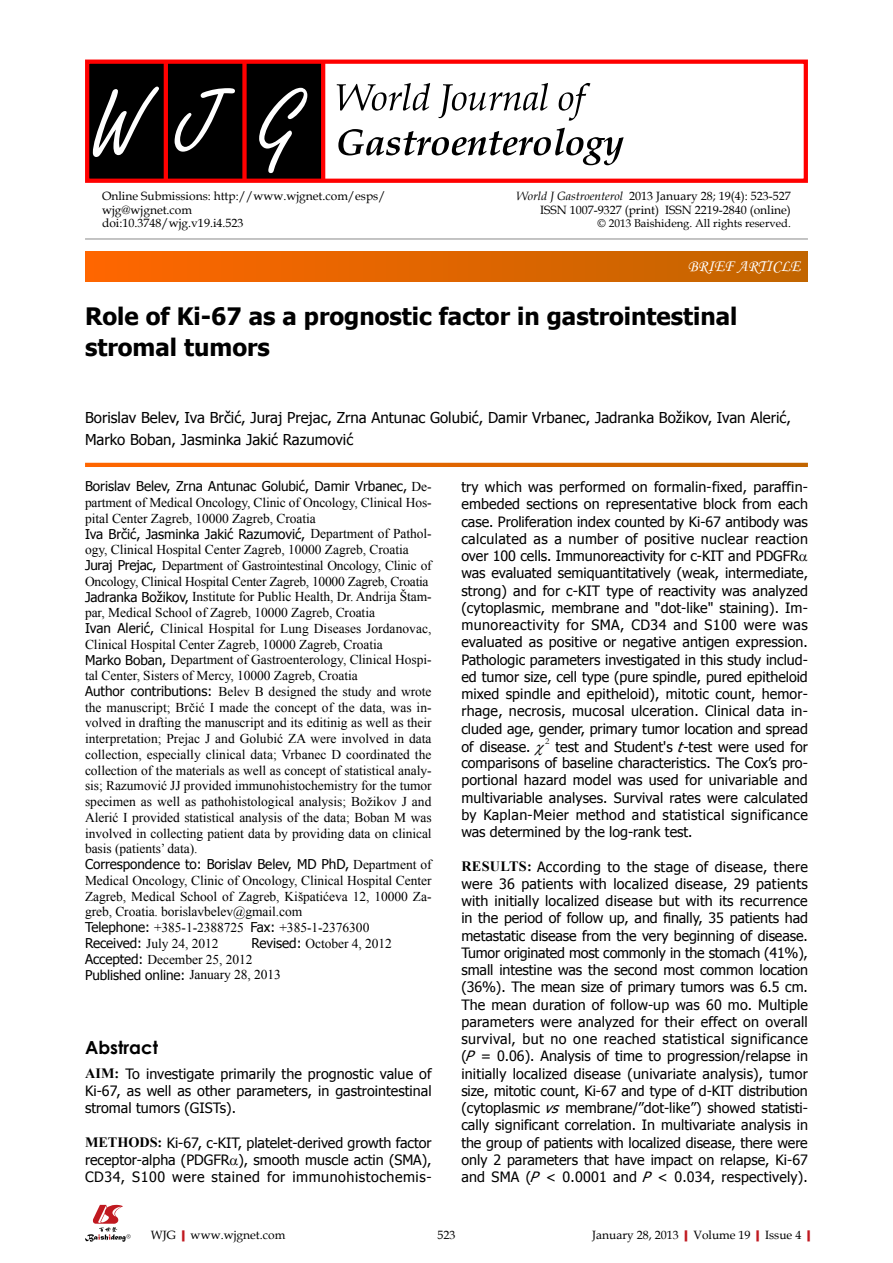
<style>
.page{position:relative;width:893px;height:1263px;background:#fff}
.page>*{position:absolute;margin:0;border:0;box-sizing:border-box;transform-origin:0 0}
.t1{font:700 24px/31.5px "Tahoma";color:#000}
.t2{font:700 18px "Century Gothic";color:#000}
.t3{font:16.5px "Monotype Corsiva";color:#fff}
.t4{font:15px/22.5px "Tahoma";color:#000}
.t5{font:14.25px/17.2px "Tahoma";letter-spacing:.005em;color:#000;text-align:justify}
.t6{font:13.5px/15.8px "Times New Roman";letter-spacing:-.005em;color:#000}
.t7{font:13.5px "Tahoma";letter-spacing:-.005em;color:#000}
.t8{font:12px/13.5px "Book Antiqua";color:#000;text-align:right}
.t9{font:11.25px "Book Antiqua";color:#000}
.t10{font:9.15px "Garamond";color:#000}
.s1{font-style:italic}
.s2{font-family:"Times New Roman"}
.s3{font-family:"Tahoma"}
.s4{font-family:"Times New Roman";font-weight:700}
.s5{font-weight:700;color:#c01920}
</style>
<div class="page">
<div style="left:85px;top:252px;width:723px;height:29px;background:linear-gradient(to right,#f60,#c16500)"></div>
<hr style="left:85px;top:239px;width:723px;height:1px;background:#898989">
<div style="left:87px;top:61px;width:236px;height:121px;background:#000"></div>
<hr style="left:164px;top:61px;width:4px;height:121px;background:#f00">
<div style="left:242px;top:61px;width:5px;height:121px;background:#f00"></div>
<hr style="left:321px;top:61px;width:4px;height:121px;background:#f00">
<div style="left:85px;top:60px;width:723px;height:123px;border:4px solid #f00"></div>
<svg style="left:259px;top:88px;width:48px;height:85px"></svg>
<svg style="left:175px;top:88px;width:60px;height:64px"></svg>
<svg style="left:93px;top:87px;width:66px;height:70px"></svg>
<svg style="left:337px;top:83px;width:253px;height:38px"></svg>
<svg style="left:338px;top:128px;width:286px;height:37px"></svg>
<svg style="left:85px;top:463px;width:723px;height:4px;background:#e06500"></svg>
<svg style="left:85px;top:1205px;width:46px;height:37px"></svg>
<p class="t8" style="left:102px;top:189px;width:285px;text-align:left">Online Submissions: http://www.wjgnet.com/esps/ wjg@wjgnet.com<br>doi:10.3748/wjg.v19.i4.523</p>
<p class="t8" style="left:517px;top:189px;width:276px"><span class="s1">World J Gastroenterol</span> 2013 January 28; 19(4): 523-527<br>ISSN 1007-9327 (print) ISSN 2219-2840 (online)</p>
<p class="t9" style="left:598px;top:215px;width:195px">© 2013 Baishideng. All rights reserved.</p>
<p class="t3" style="left:688px;top:256px;width:114px">BRIEF ARTICLE</p>
<h1 class="t1" style="left:85px;top:298px;width:654px">Role of Ki-67 as a prognostic factor in gastrointestinal stromal tumors</h1>
<p class="t4" style="left:85px;top:405px;width:707px">Borislav Belev, Iva Brčić, Juraj Prejac, Zrna Antunac Golubić, Damir Vrbanec, Jadranka Božikov, Ivan Alerić,<br>Marko Boban, Jasminka Jakić Razumović</p>
<p class="t7" style="left:85px;top:477px;width:348px">Borislav Belev, Zrna Antunac Golubić, Damir Vrbanec, <span class="s2">De-</span></p>
<p class="t6" style="left:85px;top:494px;width:348px">partment of Medical Oncology, Clinic of Oncology, Clinical Hos&shy;pital Center Zagreb, 10000 Zagreb, Croatia</p>
<p class="t7" style="left:85px;top:525px;width:348px">Iva Brčić, Jasminka Jakić Razumović, <span class="s2">Department of Pathol-</span></p>
<p class="t6" style="left:85px;top:541px;width:348px">ogy, Clinical Hospital Center Zagreb, 10000 Zagreb, Croatia <span class="s3">Juraj Prejac,</span> Department of Gastrointestinal Oncology, Clinic of Oncology, Clinical Hospital Center Zagreb, 10000 Zagreb, Croatia <span class="s3">Jadranka Božikov,</span> Institute for Public Health, Dr. Andrija Štam&shy;par, Medical School of Zagreb, 10000 Zagreb, Croatia<br><span class="s3">Ivan Alerić,</span> Clinical Hospital for Lung Diseases Jordanovac, Clinical Hospital Center Zagreb, 10000 Zagreb, Croatia<br><span class="s3">Marko Boban,</span> Department of Gastroenterology, Clinical Hospi&shy;tal Center, Sisters of Mercy, 10000 Zagreb, Croatia<br><span class="s3">Author contributions:</span> Belev B designed the study and wrote the manuscript; Brčić I made the concept of the data, was in&shy;volved in drafting the manuscript and its editinig as well as their interpretation; Prejac J and Golubić ZA were involved in data collection, especially clinical data; Vrbanec D coordinated the collection of the materials as well as concept of statistical analy&shy;sis; Razumović JJ provided immunohistochemistry for the tumor specimen as well as pathohistological analysis; Božikov J and Alerić I provided statistical analysis of the data; Boban M was involved in collecting patient data by providing data on clinical basis (patients’ data).</p>
<p class="t7" style="left:85px;top:855px;width:348px">Correspondence to: Borislav Belev, MD PhD, <span class="s2">Department of</span></p>
<p class="t6" style="left:85px;top:872px;width:348px">Medical Oncology, Clinic of Oncology, Clinical Hospital Center Zagreb, Medical School of Zagreb, Kišpatićeva 12, 10000 Za&shy;greb, Croatia. borislavbelev@gmail.com<br><span class="s3">Telephone:</span> +385-1-2388725 <span class="s3">Fax:</span> +385-1-2376300<br><span class="s3">Received:</span> July 24, 2012</p>
<p class="t6" style="left:85px;top:935px;width:308px;text-indent:166px"><span class="s3">Revised:</span> October 4, 2012<br><span class="s3">Accepted:</span> December 25, 2012</p>
<p class="t7" style="left:85px;top:966px;width:198px">Published online: <span class="s2">January 28, 2013</span></p>
<p class="t2" style="left:85px;top:1034px;width:75px">Abstract</p>
<p class="t5" style="left:85px;top:1064px;width:348px"><span class="s4">AIM:</span> To investigate primarily the prognostic value of Ki-67, as well as other parameters, in gastrointestinal stromal tumors (GISTs).</p>
<p class="t5" style="left:85px;top:1133px;width:348px"><span class="s4">METHODS:</span> Ki-67, c-KIT, platelet-derived growth factor receptor-alpha (PDGFR ), smooth muscle actin (SMA), CD34, S100 were stained for immunohistochemis-</p>
<p class="t5" style="left:461px;top:477px;width:348px;text-align:left">try which was performed on formalin-fixed, paraffin&shy;embeded sections on representative block from each case. Proliferation index counted by Ki-67 antibody was calculated as a number of positive nuclear reaction over 100 cells. Immunoreactivity for c-KIT and PDGFR was evaluated semiquantitatively (weak, intermediate, strong) and for c-KIT type of reactivity was analyzed (cytoplasmic, membrane and "dot-like" staining). Im&shy;munoreactivity for SMA, CD34 and S100 were was evaluated as positive or negative antigen expression.<br>Pathologic parameters investigated in this study includ&shy;ed tumor size, cell type (pure spindle, pured epitheloid mixed spindle and epitheloid), mitotic count, hemor&shy;rhage, necrosis, mucosal ulceration. Clinical data in&shy;cluded age, gender, primary tumor location and spread of disease.</p>
<p class="t10" style="left:545px;top:735px;width:6px">2</p>
<p class="t5" style="left:461px;top:737px;width:348px;text-indent:94px">test and Student's <span class="s1">t</span>-test were used for comparisons of baseline characteristics. The Cox’s pro&shy;portional hazard model was used for univariable and multivariable analyses. Survival rates were calculated by Kaplan-Meier method and statistical significance was determined by the log-rank test.</p>
<p class="t5" style="left:461px;top:857px;width:348px"><span class="s4">RESULTS:</span> According to the stage of disease, there were 36 patients with localized disease, 29 patients with initially localized disease but with its recurrence in the period of follow up, and finally, 35 patients had metastatic disease from the very beginning of disease.<br>Tumor originated most commonly in the stomach (41%), small intestine was the second most common location (36%). The mean size of primary tumors was 6.5 cm.<br>The mean duration of follow-up was 60 mo. Multiple parameters were analyzed for their effect on overall survival, but no one reached statistical significance (<span class="s1">P</span> = 0.06). Analysis of time to progression/relapse in initially localized disease (univariate analysis), tumor size, mitotic count, Ki-67 and type of d-KIT distribution (cytoplasmic <span class="s1">vs</span> membrane/”dot-like”) showed statisti&shy;cally significant correlation. In multivariate analysis in the group of patients with localized disease, there were only 2 parameters that have impact on relapse, Ki-67 and SMA (<span class="s1">P</span> &lt; 0.0001 and <span class="s1">P</span> &lt; 0.034, respectively).</p>
<p class="t8" style="left:151px;top:1227px;width:136px">WJG<span class="s5">|</span>www.wjgnet.com</p>
<p class="t8" style="left:437px;top:1227px;width:19px">523</p>
<p class="t8" style="left:592px;top:1227px;width:225px">January 28, 2013<span class="s5">|</span>Volume 19<span class="s5">|</span>Issue 4<span class="s5">|</span></p>
</div>
